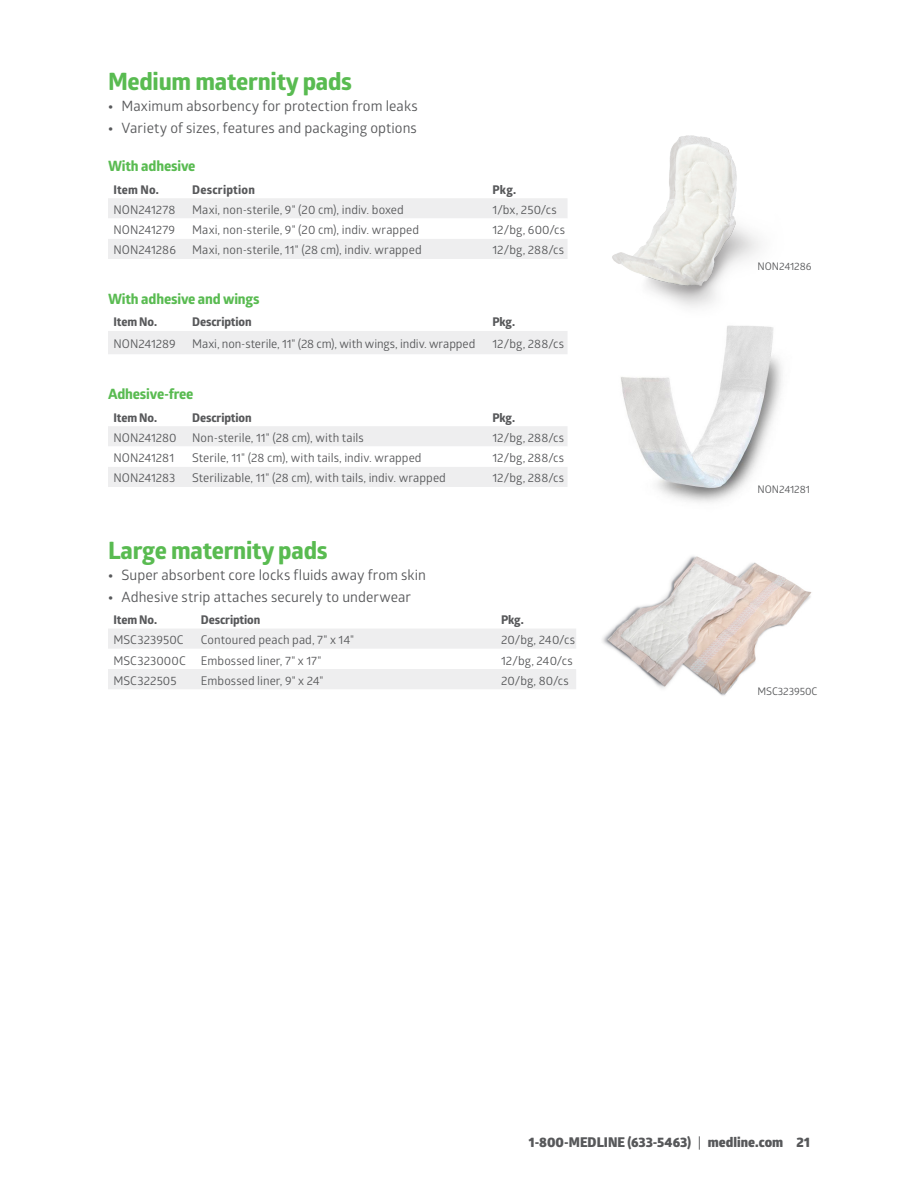
<style>
.page{position:relative;width:918px;height:1188px;background:#fff}
.page>*{position:absolute;margin:0;border:0;box-sizing:border-box;transform-origin:0 0}
.MEDLINE_-_Body{font:800 24px "Glober";letter-spacing:-.01em;color:#59bb51}
.t1{font:14.25px "Glober";letter-spacing:.005em;color:#57585a}
.names_above_skus{font:800 14.25px "Glober";letter-spacing:-.01em;color:#59bb51}
.t2{font:800 13.5px "Glober";letter-spacing:.005em;color:#57585a}
.MEDLINE_-_Line_Listi{font:12px "Glober";letter-spacing:.005em;color:#57585a}
.MEDLINE_-_Line_Listi-2{font:800 12px "Glober";letter-spacing:-.01em;color:#57585a}
.MEDLINE_-_Table_Head{font:800 12px "Glober";letter-spacing:.015em;color:#57585a}
.MEDLINE_-_Photo_Capt{font:10.5px "Glober";letter-spacing:-.01em;color:#57585a}
.s1{font-weight:800}
.s2{font-weight:400}
</style>
<div class="page">
<img style="left:612px;top:135px;width:148px;height:173px">
<img style="left:621px;top:325px;width:162px;height:178px">
<svg style="left:108px;top:198px;width:459px;height:61px"></svg>
<div style="left:108px;top:331px;width:459px;height:23px;background:#eeeeef"></div>
<svg style="left:108px;top:426px;width:459px;height:61px"></svg>
<img style="left:602px;top:556px;width:210px;height:140px">
<svg style="left:108px;top:629px;width:468px;height:60px"></svg>
<p class="MEDLINE_-_Body" style="left:108px;top:64px;width:246px">Medium maternity pads</p>
<p class="t1" style="left:108px;top:96px;width:311px"><span class="s1">•</span> Maximum absorbency for protection from leaks</p>
<p class="t1" style="left:108px;top:118px;width:310px"><span class="s1">•</span> Variety of sizes, features and packaging options</p>
<p class="names_above_skus" style="left:108px;top:156px;width:89px">With adhesive</p>
<p class="MEDLINE_-_Table_Head" style="left:113px;top:181px;width:47px">Item No.</p>
<p class="MEDLINE_-_Table_Head" style="left:192px;top:181px;width:64px">Description</p>
<p class="MEDLINE_-_Table_Head" style="left:492px;top:181px;width:25px">Pkg.</p>
<p class="MEDLINE_-_Line_Listi" style="left:113px;top:201px;width:64px">NON241278</p>
<p class="MEDLINE_-_Line_Listi" style="left:192px;top:201px;width:213px">Maxi, non-sterile, 9" (20 cm), indiv. boxed</p>
<p class="MEDLINE_-_Line_Listi" style="left:492px;top:201px;width:66px">1/bx, 250/cs</p>
<p class="MEDLINE_-_Line_Listi" style="left:113px;top:222px;width:63px">NON241279</p>
<p class="MEDLINE_-_Line_Listi" style="left:192px;top:222px;width:228px">Maxi, non-sterile, 9" (20 cm), indiv. wrapped</p>
<p class="MEDLINE_-_Line_Listi" style="left:492px;top:222px;width:74px">12/bg, 600/cs</p>
<p class="MEDLINE_-_Line_Listi" style="left:113px;top:242px;width:64px">NON241286</p>
<p class="MEDLINE_-_Line_Listi" style="left:192px;top:242px;width:231px">Maxi, non-sterile, 11" (28 cm), indiv. wrapped</p>
<p class="MEDLINE_-_Line_Listi" style="left:492px;top:242px;width:73px">12/bg, 288/cs</p>
<p class="names_above_skus" style="left:108px;top:289px;width:153px">With adhesive and wings</p>
<p class="MEDLINE_-_Line_Listi-2" style="left:113px;top:314px;width:45px">Item No.</p>
<p class="MEDLINE_-_Line_Listi-2" style="left:192px;top:314px;width:61px">Description</p>
<p class="MEDLINE_-_Line_Listi-2" style="left:492px;top:314px;width:24px">Pkg.</p>
<p class="MEDLINE_-_Line_Listi" style="left:113px;top:336px;width:64px">NON241289</p>
<p class="MEDLINE_-_Line_Listi" style="left:192px;top:336px;width:285px">Maxi, non-sterile, 11" (28 cm), with wings, indiv. wrapped</p>
<p class="MEDLINE_-_Line_Listi" style="left:492px;top:336px;width:73px">12/bg, 288/cs</p>
<p class="names_above_skus" style="left:108px;top:384px;width:87px">Adhesive-free</p>
<p class="MEDLINE_-_Line_Listi-2" style="left:113px;top:409px;width:45px">Item No.</p>
<p class="MEDLINE_-_Line_Listi-2" style="left:192px;top:409px;width:61px">Description</p>
<p class="MEDLINE_-_Line_Listi-2" style="left:492px;top:409px;width:24px">Pkg.</p>
<p class="MEDLINE_-_Line_Listi" style="left:113px;top:429px;width:65px">NON241280</p>
<p class="MEDLINE_-_Line_Listi" style="left:192px;top:429px;width:173px">Non-sterile, 11" (28 cm), with tails</p>
<p class="MEDLINE_-_Line_Listi" style="left:492px;top:429px;width:73px">12/bg, 288/cs</p>
<p class="MEDLINE_-_Line_Listi" style="left:113px;top:450px;width:62px">NON241281</p>
<p class="MEDLINE_-_Line_Listi" style="left:192px;top:450px;width:231px">Sterile, 11" (28 cm), with tails, indiv. wrapped</p>
<p class="MEDLINE_-_Line_Listi" style="left:492px;top:450px;width:73px">12/bg, 288/cs</p>
<p class="MEDLINE_-_Line_Listi" style="left:113px;top:470px;width:64px">NON241283</p>
<p class="MEDLINE_-_Line_Listi" style="left:192px;top:470px;width:255px">Sterilizable, 11" (28 cm), with tails, indiv. wrapped</p>
<p class="MEDLINE_-_Line_Listi" style="left:492px;top:470px;width:73px">12/bg, 288/cs</p>
<p class="MEDLINE_-_Body" style="left:108px;top:533px;width:221px">Large maternity pads</p>
<p class="t1" style="left:108px;top:565px;width:320px"><span class="s1">•</span> Super absorbent core locks fluids away from skin</p>
<p class="t1" style="left:108px;top:587px;width:305px"><span class="s1">•</span> Adhesive strip attaches securely to underwear</p>
<p class="MEDLINE_-_Line_Listi-2" style="left:113px;top:611px;width:45px">Item No.</p>
<p class="MEDLINE_-_Line_Listi-2" style="left:201px;top:611px;width:61px">Description</p>
<p class="MEDLINE_-_Line_Listi-2" style="left:501px;top:611px;width:24px">Pkg.</p>
<p class="MEDLINE_-_Line_Listi" style="left:113px;top:632px;width:72px">MSC323950C</p>
<p class="MEDLINE_-_Line_Listi" style="left:201px;top:632px;width:155px">Contoured peach pad, 7" x 14"</p>
<p class="MEDLINE_-_Line_Listi" style="left:501px;top:632px;width:75px">20/bg, 240/cs</p>
<p class="MEDLINE_-_Line_Listi" style="left:113px;top:652px;width:74px">MSC323000C</p>
<p class="MEDLINE_-_Line_Listi" style="left:201px;top:652px;width:122px">Embossed liner, 7" x 17"</p>
<p class="MEDLINE_-_Line_Listi" style="left:501px;top:652px;width:73px">12/bg, 240/cs</p>
<p class="MEDLINE_-_Line_Listi" style="left:113px;top:672px;width:65px">MSC322505</p>
<p class="MEDLINE_-_Line_Listi" style="left:201px;top:672px;width:124px">Embossed liner, 9" x 24"</p>
<p class="MEDLINE_-_Line_Listi" style="left:501px;top:672px;width:69px">20/bg, 80/cs</p>
<p class="MEDLINE_-_Photo_Capt" style="left:758px;top:259px;width:55px">NON241286</p>
<p class="MEDLINE_-_Photo_Capt" style="left:758px;top:482px;width:54px">NON241281</p>
<p class="MEDLINE_-_Photo_Capt" style="left:758px;top:683px;width:61px">MSC323950C</p>
<p class="t2" style="left:529px;top:1132px;width:283px">1-800-MEDLINE (633-5463) <span class="s2">|</span> medline.com 21</p>
</div>
